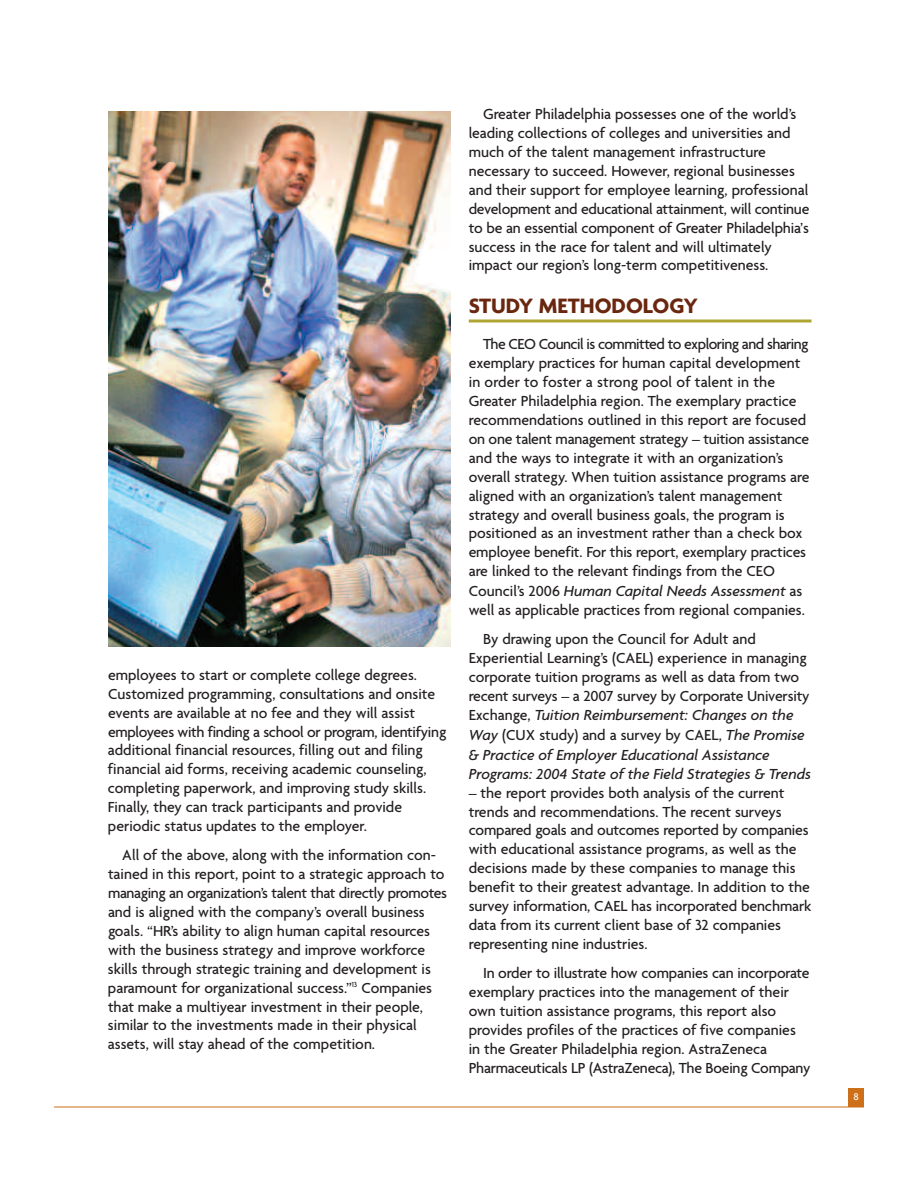
<style>
.page{position:relative;width:918px;height:1188px;background:#fff}
.page>*{position:absolute;margin:0;border:0;box-sizing:border-box;transform-origin:0 0}
.t1{font:700 22.5px "Agenda";color:#6a270f}
.t2{font:500 15.75px/18.9px "Agenda";color:#231f20}
.t3{font:500 10.5px "Agenda";color:#fff}
.s1{font-style:italic}
</style>
<div class="page">
<hr style="left:54px;top:1107px;width:810px;height:1px;background:#ce6f19">
<div style="left:848px;top:1088px;width:16px;height:19px;background:#ce6f19"></div>
<hr style="left:469px;top:319px;width:343px;height:3px;background:#afa533">
<img style="left:108px;top:111px;width:343px;height:535px">
<p class="t2" style="left:108px;top:665px;width:340px">employees to start or complete college degrees.<br>Customized programming, consultations and onsite events are available at no fee and they will assist employees with finding a school or program, identifying additional financial resources, filling out and filing financial aid forms, receiving academic counseling, completing paperwork, and improving study skills.<br>Finally, they can track participants and provide periodic status updates to the employer.</p>
<p class="t2" style="left:108px;top:845px;width:341px;text-indent:14px">All of the above, along with the information con&shy;tained in this report, point to a strategic approach to managing an organization’s talent that directly promotes and is aligned with the company’s overall business goals. “HR’s ability to align human capital resources with the business strategy and improve workforce skills through strategic training and development is paramount for organizational success.”<sup>13</sup> Companies that make a multiyear investment in their people, similar to the investments made in their physical assets, will stay ahead of the competition.</p>
<p class="t2" style="left:469px;top:104px;width:342px;text-indent:14px">Greater Philadelphia possesses one of the world’s leading collections of colleges and universities and much of the talent management infrastructure necessary to succeed. However, regional businesses and their support for employee learning, professional development and educational attainment, will continue to be an essential component of Greater Philadelphia’s success in the race for talent and will ultimately impact our region’s long-term competitiveness.</p>
<h1 class="t1" style="left:469px;top:292px;width:231px">STUDY METHODOLOGY</h1>
<p class="t2" style="left:469px;top:335px;width:342px;text-indent:14px">The CEO Council is committed to exploring and sharing exemplary practices for human capital development in order to foster a strong pool of talent in the Greater Philadelphia region. The exemplary practice recommendations outlined in this report are focused on one talent management strategy – tuition assistance and the ways to integrate it with an organization’s overall strategy. When tuition assistance programs are aligned with an organization’s talent management strategy and overall business goals, the program is positioned as an investment rather than a check box employee benefit. For this report, exemplary practices are linked to the relevant findings from the CEO Council’s 2006 <span class="s1">Human Capital Needs Assessment</span> as well as applicable practices from regional companies.</p>
<p class="t2" style="left:469px;top:629px;width:344px;text-indent:14px">By drawing upon the Council for Adult and Experiential Learning’s (CAEL) experience in managing corporate tuition programs as well as data from two recent surveys – a 2007 survey by Corporate University Exchange, <span class="s1">Tuition Reimbursement: Changes on the Way</span> (CUX study) and a survey by CAEL, <span class="s1">The Promise &amp; Practice of Employer Educational Assistance Programs: 2004 State of the Field Strategies &amp; Trends</span></p>
<p class="t2" style="left:469px;top:783px;width:344px">– the report provides both analysis of the current trends and recommendations. The recent surveys compared goals and outcomes reported by companies with educational assistance programs, as well as the decisions made by these companies to manage this benefit to their greatest advantage. In addition to the survey information, CAEL has incorporated benchmark data from its current client base of 32 companies representing nine industries.</p>
<p class="t2" style="left:469px;top:963px;width:343px;text-indent:14px">In order to illustrate how companies can incorporate exemplary practices into the management of their own tuition assistance programs, this report also provides profiles of the practices of five companies in the Greater Philadelphia region. AstraZeneca Pharmaceuticals LP (AstraZeneca), The Boeing Company</p>
<p class="t3" style="left:853px;top:1090px;width:7px">8</p>
</div>
